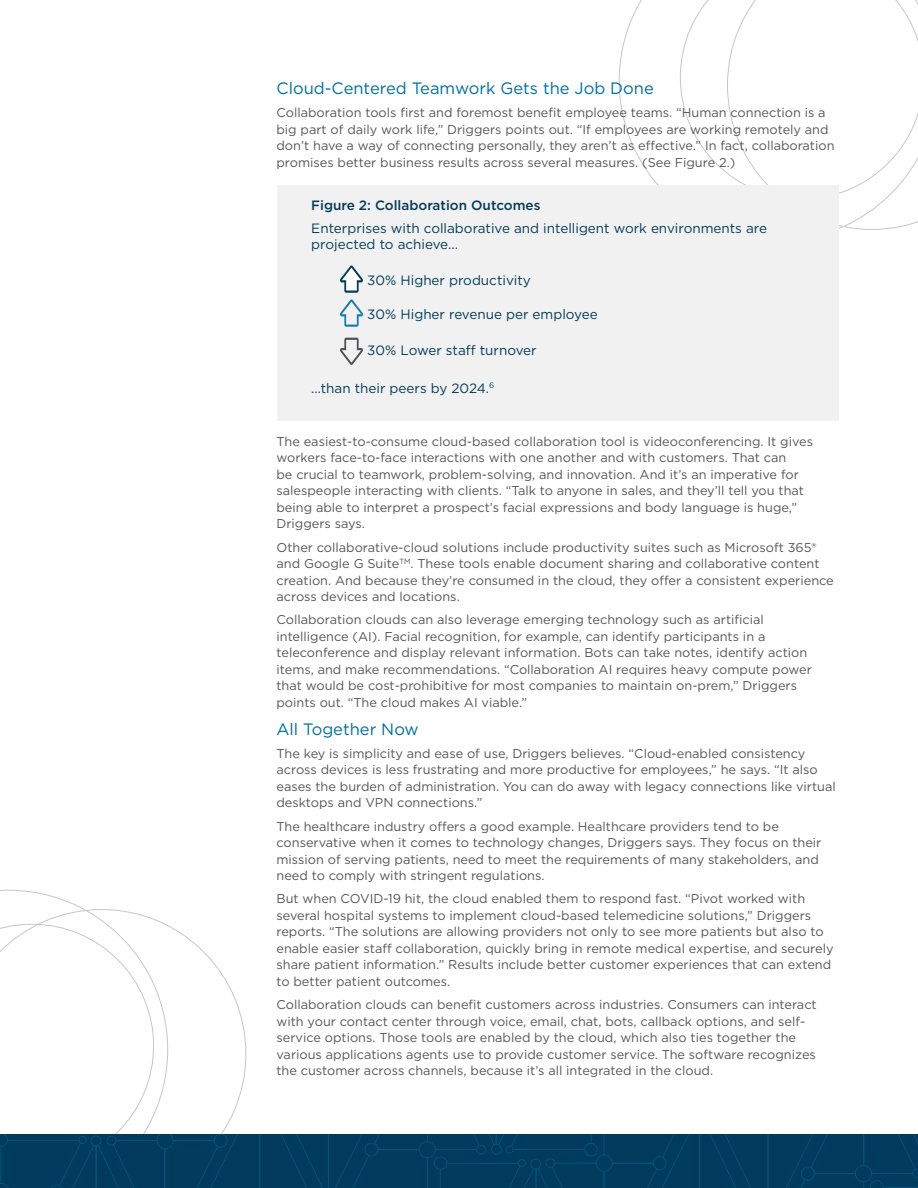
<style>
.page{position:relative;width:918px;height:1188px;background:#fff}
.page>*{position:absolute;margin:0;border:0;box-sizing:border-box;transform-origin:0 0}
.Plain_text{font:16.5px "Gotham";color:#006fa0}
.Blue_callout_text{font:16.5px "Gotham";color:#006fa0}
.Subhead{font:13.5px/16.5px "Gotham";color:#023b5a}
.Subhead-2{font:500 13.5px "Gotham";color:#023b5a}
.Plain_text-2{font:12.75px/16.5px "Gotham";color:#555659}
</style>
<div class="page">
<svg style="left:0;top:890px;width:247px;height:244px"></svg>
<svg style="left:618px;top:0;width:300px;height:230px"></svg>
<div style="left:0;top:1134px;width:918px;height:54px;background:#003a5d"></div>
<hr style="left:7px;top:1140px;width:72px;height:1px;background:#006e9f">
<hr style="left:1px;top:1146px;width:1px;height:38px;background:#006e9f">
<svg style="left:0;top:1134px;width:8px;height:13px"></svg>
<svg style="left:0;top:1183px;width:9px;height:5px"></svg>
<svg style="left:43px;top:1134px;width:875px;height:54px"></svg>
<div style="left:278px;top:185px;width:561px;height:236px;background:#f2f1f1"></div>
<svg style="left:340px;top:265px;width:23px;height:28px"></svg>
<svg style="left:340px;top:299px;width:23px;height:28px"></svg>
<svg style="left:340px;top:338px;width:23px;height:27px"></svg>
<p class="Plain_text" style="left:276px;top:78px;width:379px">Cloud-Centered Teamwork Gets the Job Done</p>
<p class="Plain_text-2" style="left:276px;top:104px;width:560px">Collaboration tools first and foremost benefit employee teams. “Human connection is a big part of daily work life,” Driggers points out. “If employees are working remotely and don’t have a way of connecting personally, they aren’t as effective.” In fact, collaboration promises better business results across several measures. (See Figure 2.)</p>
<p class="Subhead-2" style="left:311px;top:196px;width:231px">Figure 2: Collaboration Outcomes</p>
<p class="Subhead" style="left:311px;top:219px;width:457px">Enterprises with collaborative and intelligent work environments are projected to achieve...</p>
<p class="Subhead" style="left:367px;top:271px;width:165px">30% Higher productivity</p>
<p class="Subhead" style="left:367px;top:305px;width:232px">30% Higher revenue per employee</p>
<p class="Subhead" style="left:367px;top:341px;width:171px">30% Lower staff turnover</p>
<p class="Subhead" style="left:311px;top:380px;width:184px">...than their peers by 2024.<sup>6</sup></p>
<p class="Plain_text-2" style="left:276px;top:433px;width:538px">The easiest-to-consume cloud-based collaboration tool is videoconferencing. It gives workers face-to-face interactions with one another and with customers. That can<br>be crucial to teamwork, problem-solving, and innovation. And it’s an imperative for salespeople interacting with clients. “Talk to anyone in sales, and they’ll tell you that being able to interpret a prospect’s facial expressions and body language is huge,” Driggers says.</p>
<p class="Plain_text-2" style="left:276px;top:539px;width:559px">Other collaborative-cloud solutions include productivity suites such as Microsoft 365® and Google G Suite<sup>TM</sup>. These tools enable document sharing and collaborative content creation. And because they’re consumed in the cloud, they offer a consistent experience across devices and locations.</p>
<p class="Plain_text-2" style="left:276px;top:611px;width:537px">Collaboration clouds can also leverage emerging technology such as artificial intelligence (AI). Facial recognition, for example, can identify participants in a teleconference and display relevant information. Bots can take notes, identify action items, and make recommendations. “Collaboration AI requires heavy compute power that would be cost-prohibitive for most companies to maintain on-prem,” Driggers points out. “The cloud makes AI viable.”</p>
<p class="Blue_callout_text" style="left:276px;top:718px;width:144px">All Together Now</p>
<p class="Plain_text-2" style="left:276px;top:745px;width:561px">The key is simplicity and ease of use, Driggers believes. “Cloud-enabled consistency across devices is less frustrating and more productive for employees,” he says. “It also eases the burden of administration. You can do away with legacy connections like virtual desktops and VPN connections.”</p>
<p class="Plain_text-2" style="left:276px;top:818px;width:546px">The healthcare industry offers a good example. Healthcare providers tend to be conservative when it comes to technology changes, Driggers says. They focus on their mission of serving patients, need to meet the requirements of many stakeholders, and need to comply with stringent regulations.</p>
<p class="Plain_text-2" style="left:276px;top:890px;width:559px">But when COVID-19 hit, the cloud enabled them to respond fast. “Pivot worked with several hospital systems to implement cloud-based telemedicine solutions,” Driggers reports. “The solutions are allowing providers not only to see more patients but also to enable easier staff collaboration, quickly bring in remote medical expertise, and securely share patient information.” Results include better customer experiences that can extend to better patient outcomes.</p>
<p class="Plain_text-2" style="left:276px;top:996px;width:542px">Collaboration clouds can benefit customers across industries. Consumers can interact with your contact center through voice, email, chat, bots, callback options, and self&shy;service options. Those tools are enabled by the cloud, which also ties together the various applications agents use to provide customer service. The software recognizes the customer across channels, because it’s all integrated in the cloud.</p>
</div>
